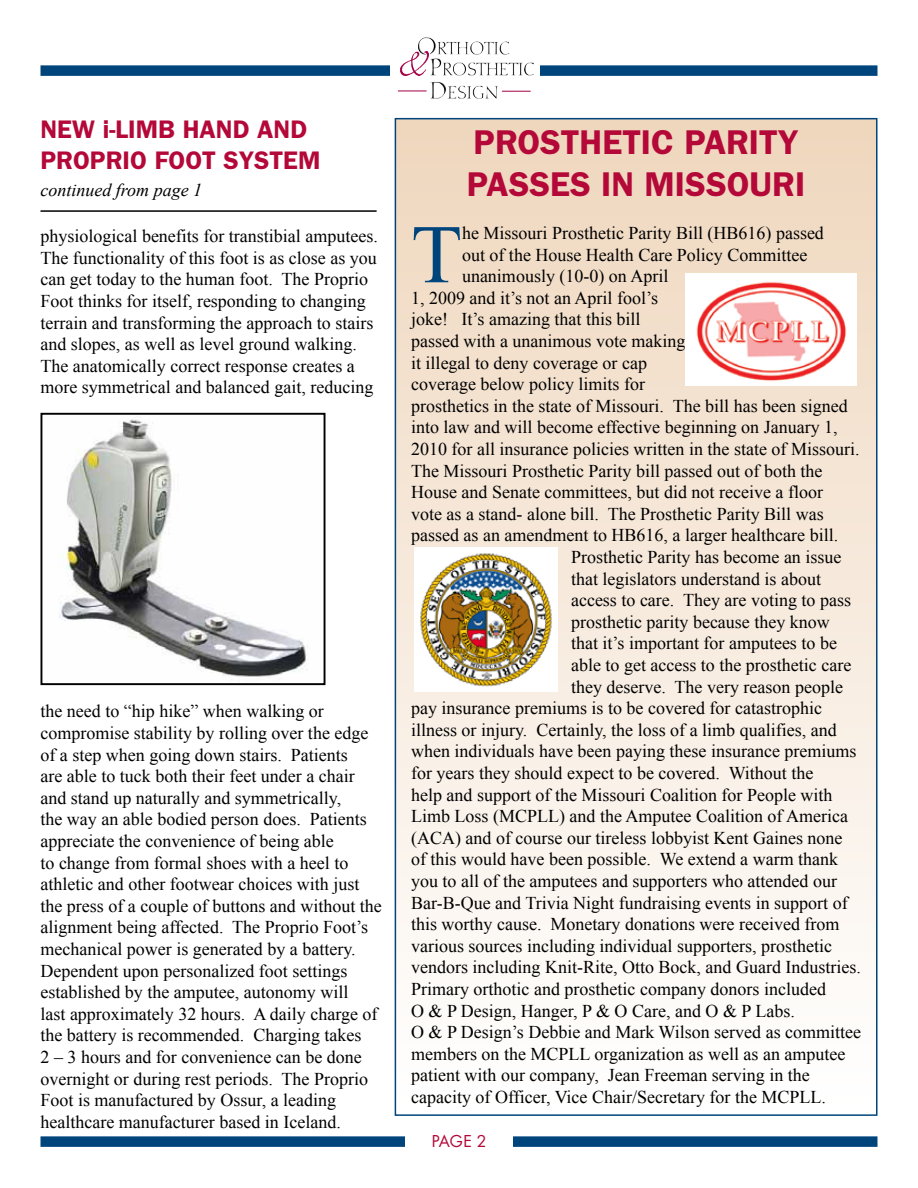
<style>
.page{position:relative;width:918px;height:1188px;background:#fff}
.page>*{position:absolute;margin:0;border:0;box-sizing:border-box;transform-origin:0 0}
.t1{font:83.25px "Times New Roman";color:#00447c}
.t2{font:600 34.5px/41.4px "ITC Franklin Gothic Std";color:#b30838}
.t3{font:600 25.5px/30.6px "Franklin Gothic";color:#b30838}
.t4{font:18px/21.6px "Times New Roman";color:#000}
.t5{font:italic 18px "Times New Roman";color:#000}
.t6{font:18px "Futura T";color:#b30838}
</style>
<div class="page">
<div style="left:40px;top:65px;width:838px;height:11px;background:#00447c"></div>
<div style="left:40px;top:1136px;width:838px;height:11px;background:#00447c"></div>
<div style="left:390px;top:61px;width:149px;height:21px;background:#fff"></div>
<div style="left:405px;top:1133px;width:108px;height:30px;background:#fff"></div>
<img style="left:400px;top:37px;width:43px;height:48px">
<svg style="left:502px;top:91px;width:29px;height:1px"></svg>
<svg style="left:398px;top:91px;width:29px;height:1px"></svg>
<img style="left:415px;top:38px;width:119px;height:37px">
<div style="left:395px;top:119px;width:482px;height:996px;background:linear-gradient(to bottom,#efd7bd,#fff)"></div>
<img style="left:414px;top:548px;width:144px;height:143px">
<img style="left:59px;top:419px;width:248px;height:258px">
<div style="left:40px;top:413px;width:286px;height:272px;border:2px solid #000"></div>
<hr style="left:40px;top:210px;width:337px;height:2px;background:#000">
<img style="left:686px;top:273px;width:170px;height:113px">
<h3 class="t3" style="left:40px;top:114px;width:281px">NEW i-LIMB HAND AND<br>PROPRIO FOOT SYSTEM</h3>
<p class="t5" style="left:40px;top:179px;width:163px">continued from page 1</p>
<p class="t4" style="left:40px;top:225px;width:339px">physiological benefits for transtibial amputees.<br>The functionality of this foot is as close as you can get today to the human foot. The Proprio Foot thinks for itself, responding to changing terrain and transforming the approach to stairs and slopes, as well as level ground walking.<br>The anatomically correct response creates a more symmetrical and balanced gait, reducing</p>
<p class="t4" style="left:40px;top:700px;width:343px">the need to “hip hike” when walking or compromise stability by rolling over the edge of a step when going down stairs. Patients<br>are able to tuck both their feet under a chair and stand up naturally and symmetrically,<br>the way an able bodied person does. Patients appreciate the convenience of being able<br>to change from formal shoes with a heel to athletic and other footwear choices with just the press of a couple of buttons and without the alignment being affected. The Proprio Foot’s mechanical power is generated by a battery.<br>Dependent upon personalized foot settings established by the amputee, autonomy will<br>last approximately 32 hours. A daily charge of the battery is recommended. Charging takes<br>2 – 3 hours and for convenience can be done overnight or during rest periods. The Proprio Foot is manufactured by Ossur, a leading healthcare manufacturer based in Iceland.</p>
<h2 class="t2" style="left:467px;top:122px;width:340px">PROSTHETIC PARITY<br>PASSES IN MISSOURI</h2>
<h1 class="t1" style="left:411px;top:206px;width:52px">T</h1>
<p class="t4" style="left:462px;top:222px;width:363px">he Missouri Prosthetic Parity Bill (HB616) passed</p>
<p class="t4" style="left:462px;top:244px;width:347px">out of the House Health Care Policy Committee</p>
<p class="t4" style="left:462px;top:265px;width:208px">unanimously (10-0) on April</p>
<p class="t4" style="left:411px;top:287px;width:248px">1, 2009 and it’s not an April fool’s</p>
<p class="t4" style="left:411px;top:308px;width:231px">joke! It’s amazing that this bill</p>
<p class="t4" style="left:411px;top:330px;width:276px">passed with a unanimous vote making</p>
<p class="t4" style="left:411px;top:352px;width:237px">it illegal to deny coverage or cap</p>
<p class="t4" style="left:411px;top:373px;width:235px">coverage below policy limits for</p>
<p class="t4" style="left:411px;top:395px;width:438px">prosthetics in the state of Missouri. The bill has been signed</p>
<p class="t4" style="left:411px;top:416px;width:428px">into law and will become effective beginning on January 1,</p>
<p class="t4" style="left:411px;top:438px;width:450px">2010 for all insurance policies written in the state of Missouri.</p>
<p class="t4" style="left:411px;top:460px;width:413px">The Missouri Prosthetic Parity bill passed out of both the</p>
<p class="t4" style="left:411px;top:481px;width:413px">House and Senate committees, but did not receive a floor</p>
<p class="t4" style="left:411px;top:503px;width:414px">vote as a stand- alone bill. The Prosthetic Parity Bill was</p>
<p class="t4" style="left:411px;top:524px;width:429px">passed as an amendment to HB616, a larger healthcare bill.</p>
<p class="t4" style="left:571px;top:546px;width:272px">Prosthetic Parity has become an issue</p>
<p class="t4" style="left:571px;top:568px;width:251px">that legislators understand is about</p>
<p class="t4" style="left:571px;top:589px;width:282px">access to care. They are voting to pass</p>
<p class="t4" style="left:571px;top:611px;width:260px">prosthetic parity because they know</p>
<p class="t4" style="left:571px;top:632px;width:267px">that it’s important for amputees to be</p>
<p class="t4" style="left:571px;top:654px;width:282px">able to get access to the prosthetic care</p>
<p class="t4" style="left:571px;top:676px;width:274px">they deserve. The very reason people</p>
<p class="t4" style="left:411px;top:697px;width:412px">pay insurance premiums is to be covered for catastrophic</p>
<p class="t4" style="left:411px;top:719px;width:427px">illness or injury. Certainly, the loss of a limb qualifies, and</p>
<p class="t4" style="left:411px;top:740px;width:447px">when individuals have been paying these insurance premiums</p>
<p class="t4" style="left:411px;top:762px;width:404px">for years they should expect to be covered. Without the</p>
<p class="t4" style="left:411px;top:784px;width:423px">help and support of the Missouri Coalition for People with</p>
<p class="t4" style="left:411px;top:805px;width:438px">Limb Loss (MCPLL) and the Amputee Coalition of America</p>
<p class="t4" style="left:411px;top:827px;width:433px">(ACA) and of course our tireless lobbyist Kent Gaines none</p>
<p class="t4" style="left:411px;top:848px;width:429px">of this would have been possible. We extend a warm thank</p>
<p class="t4" style="left:411px;top:870px;width:427px">you to all of the amputees and supporters who attended our</p>
<p class="t4" style="left:411px;top:892px;width:438px">Bar-B-Que and Trivia Night fundraising events in support of</p>
<p class="t4" style="left:411px;top:913px;width:430px">this worthy cause. Monetary donations were received from</p>
<p class="t4" style="left:411px;top:935px;width:422px">various sources including individual supporters, prosthetic</p>
<p class="t4" style="left:411px;top:956px;width:451px">vendors including Knit-Rite, Otto Bock, and Guard Industries.</p>
<p class="t4" style="left:411px;top:978px;width:416px">Primary orthotic and prosthetic company donors included</p>
<p class="t4" style="left:411px;top:1000px;width:385px">O &amp; P Design, Hanger, P &amp; O Care, and O &amp; P Labs.</p>
<p class="t4" style="left:411px;top:1021px;width:452px">O &amp; P Design’s Debbie and Mark Wilson served as committee</p>
<p class="t4" style="left:411px;top:1043px;width:436px">members on the MCPLL organization as well as an amputee</p>
<p class="t4" style="left:411px;top:1064px;width:400px">patient with our company, Jean Freeman serving in the</p>
<p class="t4" style="left:411px;top:1086px;width:416px">capacity of Officer, Vice Chair/Secretary for the MCPLL.</p>
<p class="t6" style="left:431px;top:1130px;width:57px">PAGE 2</p>
</div>
